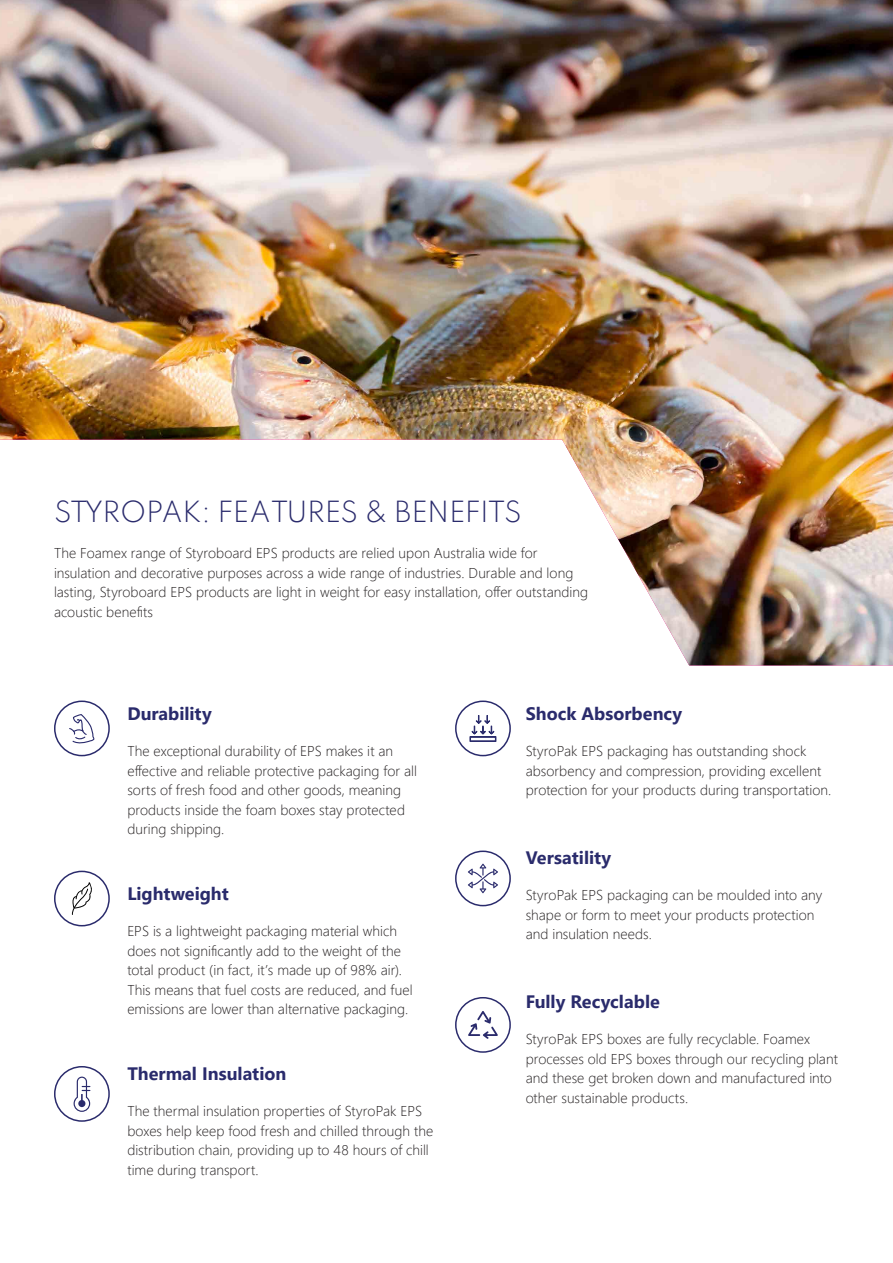
<style>
.page{position:relative;width:893px;height:1263px;background:#fff}
.page>*{position:absolute;margin:0;border:0;box-sizing:border-box;transform-origin:0 0}
.Masthead{font:100 25.8px "Spartan";letter-spacing:-.025em;color:#2a2b6c}
.BC{font:700 18px "Segoe UI";color:#2a2b6c}
.BC-2{font:300 14.25px/19.5px "Segoe UI";letter-spacing:.005em;color:#231f20}
</style>
<div class="page">
<img style="left:0;top:0;width:893px;height:665px">
<div style="left:54px;top:700px;width:56px;height:56px;border:2px solid #2a2b6c;border-radius:50%"></div>
<div style="left:455px;top:700px;width:56px;height:56px;border:2px solid #2a2b6c;border-radius:50%"></div>
<div style="left:54px;top:871px;width:56px;height:55px;border:2px solid #2a2b6c;border-radius:50%"></div>
<div style="left:455px;top:850px;width:56px;height:56px;border:2px solid #2a2b6c;border-radius:50%"></div>
<div style="left:54px;top:1066px;width:56px;height:56px;border:2px solid #2a2b6c;border-radius:50%"></div>
<div style="left:455px;top:997px;width:56px;height:56px;border:2px solid #2a2b6c;border-radius:50%"></div>
<svg style="left:72px;top:882px;width:20px;height:33px"></svg>
<svg style="left:74px;top:1076px;width:16px;height:36px"></svg>
<svg style="left:469px;top:715px;width:28px;height:27px"></svg>
<svg style="left:468px;top:1011px;width:30px;height:28px"></svg>
<svg style="left:69px;top:714px;width:26px;height:30px"></svg>
<svg style="left:468px;top:864px;width:30px;height:29px"></svg>
<p class="Masthead" style="left:54px;top:492px;width:469px">STYROPAK: FEATURES &amp; BENEFITS</p>
<p class="BC-2" style="left:54px;top:543px;width:536px">The Foamex range of Styroboard EPS products are relied upon Australia wide for insulation and decorative purposes across a wide range of industries. Durable and long lasting, Styroboard EPS products are light in weight for easy installation, offer outstanding acoustic benefits</p>
<p class="BC" style="left:127px;top:699px;width:86px">Durability</p>
<p class="BC-2" style="left:127px;top:741px;width:291px">The exceptional durability of EPS makes it an effective and reliable protective packaging for all sorts of fresh food and other goods, meaning products inside the foam boxes stay protected during shipping.</p>
<p class="BC" style="left:127px;top:879px;width:103px">Lightweight</p>
<p class="BC-2" style="left:127px;top:921px;width:287px">EPS is a lightweight packaging material which does not significantly add to the weight of the total product (in fact, it’s made up of 98% air).<br>This means that fuel costs are reduced, and fuel emissions are lower than alternative packaging.</p>
<p class="BC" style="left:127px;top:1059px;width:160px">Thermal Insulation</p>
<p class="BC-2" style="left:127px;top:1101px;width:307px">The thermal insulation properties of StyroPak EPS boxes help keep food fresh and chilled through the distribution chain, providing up to 48 hours of chill time during transport.</p>
<p class="BC" style="left:526px;top:699px;width:158px">Shock Absorbency</p>
<p class="BC-2" style="left:526px;top:741px;width:307px">StyroPak EPS packaging has outstanding shock absorbency and compression, providing excellent protection for your products during transportation.</p>
<p class="BC" style="left:526px;top:843px;width:87px">Versatility</p>
<p class="BC-2" style="left:526px;top:885px;width:298px">StyroPak EPS packaging can be moulded into any shape or form to meet your products protection and insulation needs.</p>
<p class="BC" style="left:526px;top:987px;width:136px">Fully Recyclable</p>
<p class="BC-2" style="left:526px;top:1029px;width:314px">StyroPak EPS boxes are fully recyclable. Foamex processes old EPS boxes through our recycling plant and these get broken down and manufactured into other sustainable products.</p>
</div>
